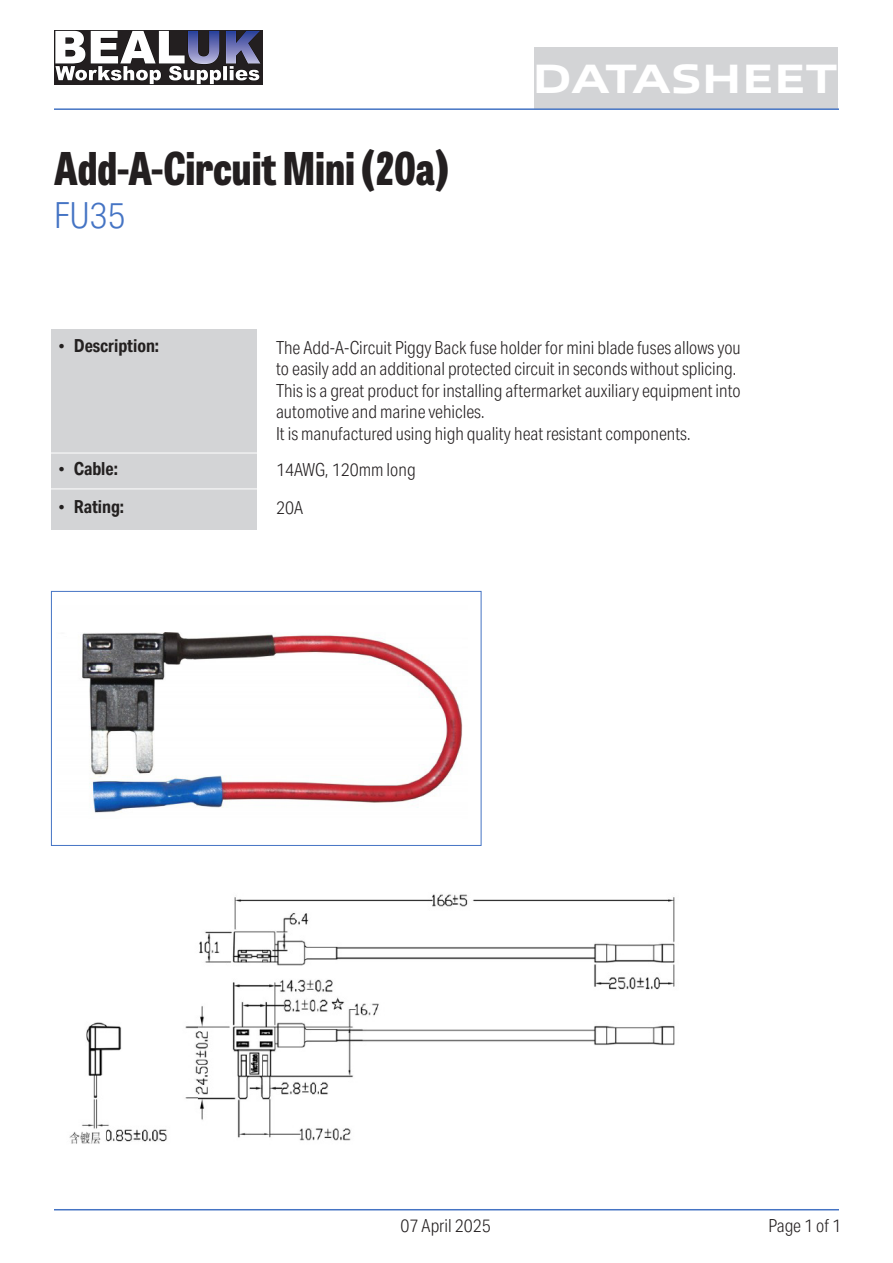
<style>
.page{position:relative;width:893px;height:1263px;background:#fff}
.page>*{position:absolute;margin:0;border:0;box-sizing:border-box;transform-origin:0 0}
.t1{font:800 45px "Tablet Gothic Condensed";color:#231f20}
.t2{font:800 41.4px "Allumi Std Extended";letter-spacing:-.01em;color:#fff}
.t3{font:300 36px "Aktiv Grotesk Cd";color:#4574c4}
.t4{font:300 18px/21.6px "Aktiv Grotesk Cd";color:#231f20}
.t5{font:700 18px "Aktiv Grotesk Cd";color:#232020}
.s1{font-family:"Times New Roman";font-weight:400}
</style>
<div class="page">
<div style="left:51px;top:329px;width:205px;height:201px;background:#d3d4d6"></div>
<div style="left:534px;top:48px;width:304px;height:61px;background:#d3d4d6"></div>
<hr style="left:54px;top:108px;width:785px;height:2px;background:#4574c4">
<hr style="left:54px;top:1209px;width:785px;height:1px;background:#4574c4">
<hr style="left:51px;top:453px;width:220px;height:1px;background:#fff">
<hr style="left:51px;top:488px;width:220px;height:1px;background:#fff">
<img style="left:54px;top:31px;width:209px;height:54px">
<div style="left:51px;top:591px;width:430px;height:255px;border:1px solid #4574c4"></div>
<img style="left:82px;top:632px;width:381px;height:181px">
<img style="left:69px;top:894px;width:606px;height:250px">
<h1 class="t1" style="left:54px;top:134px;width:397px">Add-A-Circuit Mini (20a)</h1>
<h3 class="t3" style="left:54px;top:194px;width:73px">FU35</h3>
<h2 class="t2" style="left:532px;top:56px;width:307px">DATASHEET</h2>
<p class="t5" style="left:58px;top:336px;width:102px"><span class="s1">•</span> Description:</p>
<p class="t5" style="left:58px;top:458px;width:61px"><span class="s1">•</span> Cable:</p>
<p class="t5" style="left:58px;top:496px;width:67px"><span class="s1">•</span> Rating:</p>
<p class="t4" style="left:276px;top:337px;width:466px">The Add-A-Circuit Piggy Back fuse holder for mini blade fuses allows you to easily add an additional protected circuit in seconds without splicing.<br>This is a great product for installing aftermarket auxiliary equipment into automotive and marine vehicles.<br>It is manufactured using high quality heat resistant components.</p>
<p class="t4" style="left:276px;top:450px;width:141px;line-height:38.7px">14AWG, 120mm long<br>20A</p>
<p class="t4" style="left:401px;top:1215px;width:92px">07 April 2025</p>
<p class="t4" style="left:768px;top:1215px;width:74px">Page 1 of 1</p>
</div>
